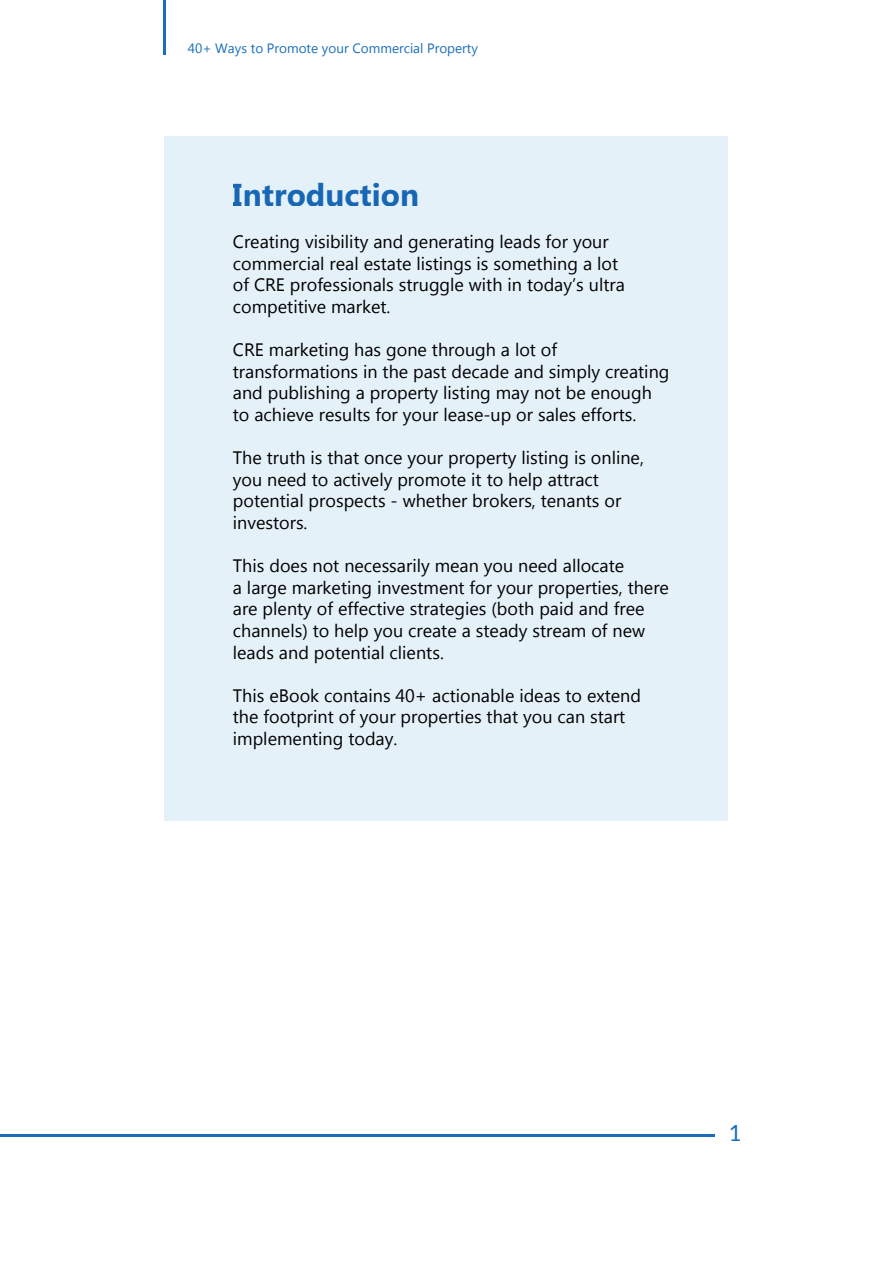
<style>
.page{position:relative;width:893px;height:1263px;background:#fff}
.page>*{position:absolute;margin:0;border:0;box-sizing:border-box;transform-origin:0 0}
.t1{font:700 31.5px "Lao UI";color:#1a6eba}
.t2{font:22.5px "Lato";color:#1a6eba}
.t3{font:18px/21.6px "Lao UI";color:#000}
.t4{font:13.5px "Lao UI";color:#1a6eba}
</style>
<div class="page">
<hr style="left:163px;top:0;width:2px;height:54px;background:#1a6eba">
<div style="left:165px;top:136px;width:563px;height:685px;background:#e5f1f8"></div>
<hr style="left:0;top:1134px;width:714px;height:2px;background:#1a6eba">
<p class="t4" style="left:188px;top:39px;width:292px">40+ Ways to Promote your Commercial Property</p>
<h1 class="t1" style="left:233px;top:173px;width:188px">Introduction</h1>
<p class="t3" style="left:233px;top:230px;width:393px">Creating visibility and generating leads for your commercial real estate listings is something a lot of CRE professionals struggle with in today’s ultra competitive market.</p>
<p class="t3" style="left:233px;top:338px;width:438px">CRE marketing has gone through a lot of transformations in the past decade and simply creating and publishing a property listing may not be enough to achieve results for your lease-up or sales efforts.</p>
<p class="t3" style="left:233px;top:446px;width:412px">The truth is that once your property listing is online, you need to actively promote it to help attract potential prospects - whether brokers, tenants or investors.</p>
<p class="t3" style="left:233px;top:554px;width:438px">This does not necessarily mean you need allocate<br>a large marketing investment for your properties, there are plenty of effective strategies (both paid and free channels) to help you create a steady stream of new leads and potential clients.</p>
<p class="t3" style="left:233px;top:684px;width:410px">This eBook contains 40+ actionable ideas to extend the footprint of your properties that you can start implementing today.</p>
<p class="t2" style="left:728px;top:1117px;width:15px">1</p>
</div>
